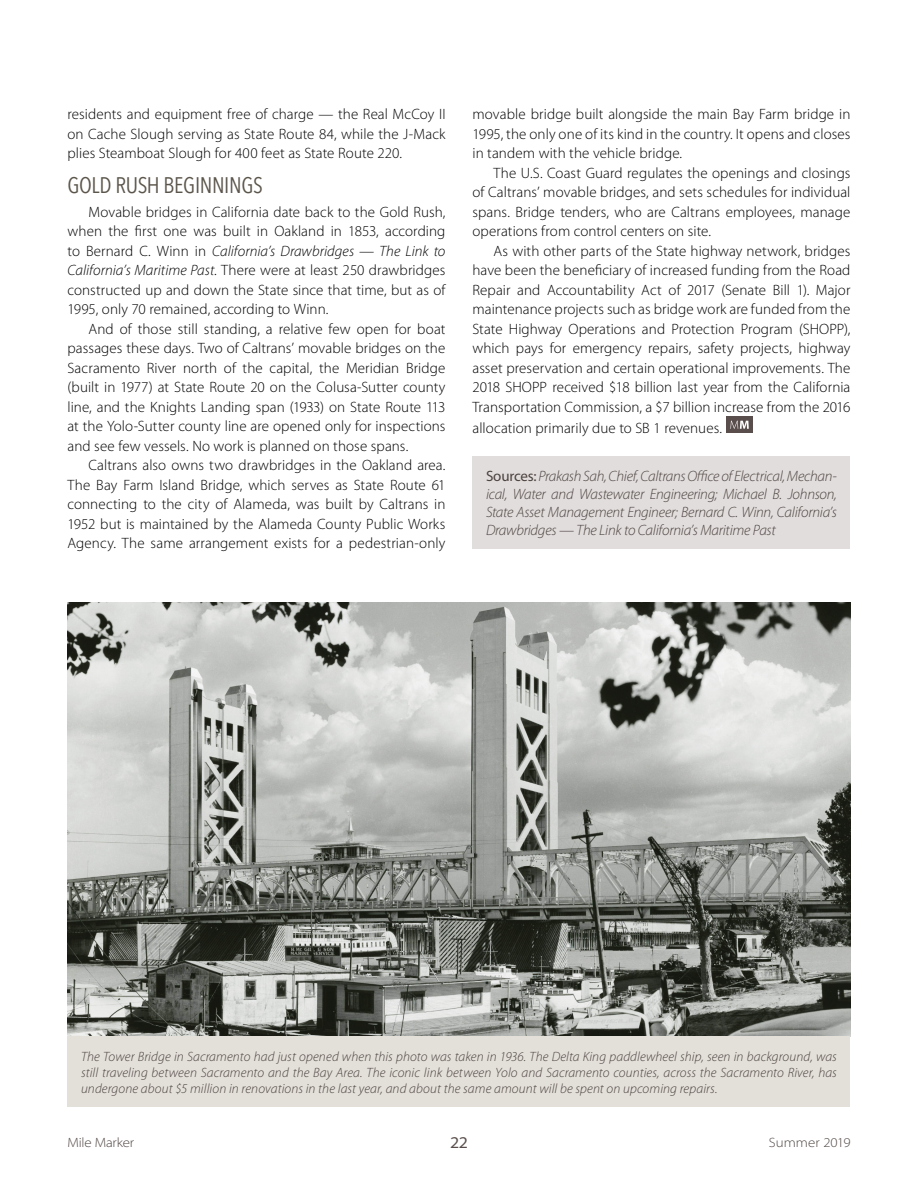
<style>
.page{position:relative;width:918px;height:1188px;background:#fff}
.page>*{position:absolute;margin:0;border:0;box-sizing:border-box;transform-origin:0 0}
.Avenir_Subhead_withi{font:22.5px "Avenir Next Condensed";letter-spacing:-.015em;color:#5b554b}
.t1{font:semi-expanded 16.5px "Myriad Pro";color:#594e4b}
.body__Myriad_Pro_Lig{font:300 15px/19.5px "Myriad Pro";letter-spacing:.005em;color:#000;text-align:justify}
.Source_MP{font:italic 300 15px/18px "Myriad Pro";letter-spacing:-.015em;color:#4b423f;text-align:justify}
.caption_text{font:italic 300 13.5px/16.5px "Myriad Pro";letter-spacing:.01em;color:#4b423f;text-align:justify}
.t2{font:300 semi-expanded 13.5px "Myriad Pro";letter-spacing:-.005em;color:#4b423f}
.s1{font-style:italic}
.s2{font-weight:400;font-style:normal}
</style>
<div class="page">
<div style="left:726px;top:417px;width:27px;height:16px;background:#594e4b"></div>
<svg style="left:730px;top:421px;width:19px;height:8px"></svg>
<div style="left:472px;top:457px;width:378px;height:92px;background:#e1dddc"></div>
<img style="left:68px;top:603px;width:782px;height:434px">
<div style="left:68px;top:1037px;width:782px;height:70px;background:#e3dfd9"></div>
<p class="body__Myriad_Pro_Lig" style="left:68px;top:105px;width:380px">residents and equipment free of charge — the Real McCoy II on Cache Slough serving as State Route 84, while the J-Mack plies Steamboat Slough for 400 feet as State Route 220.</p>
<p class="Avenir_Subhead_withi" style="left:68px;top:166px;width:197px">GOLD RUSH BEGINNINGS</p>
<p class="body__Myriad_Pro_Lig" style="left:68px;top:202px;width:380px;text-indent:21px">Movable bridges in California date back to the Gold Rush, when the first one was built in Oakland in 1853, according to Bernard C. Winn in <span class="s1">California’s Drawbridges — The Link to California’s Maritime Past</span>. There were at least 250 drawbridges constructed up and down the State since that time, but as of 1995, only 70 remained, according to Winn.</p>
<p class="body__Myriad_Pro_Lig" style="left:68px;top:319px;width:380px;text-indent:21px">And of those still standing, a relative few open for boat passages these days. Two of Caltrans’ movable bridges on the Sacramento River north of the capital, the Meridian Bridge (built in 1977) at State Route 20 on the Colusa-Sutter county line, and the Knights Landing span (1933) on State Route 113 at the Yolo-Sutter county line are opened only for inspections and see few vessels. No work is planned on those spans.</p>
<p class="body__Myriad_Pro_Lig" style="left:68px;top:456px;width:379px;text-indent:21px">Caltrans also owns two drawbridges in the Oakland area.<br>The Bay Farm Island Bridge, which serves as State Route 61 connecting to the city of Alameda, was built by Caltrans in 1952 but is maintained by the Alameda County Public Works Agency. The same arrangement exists for a pedestrian-only</p>
<p class="body__Myriad_Pro_Lig" style="left:472px;top:105px;width:379px">movable bridge built alongside the main Bay Farm bridge in 1995, the only one of its kind in the country. It opens and closes in tandem with the vehicle bridge.</p>
<p class="body__Myriad_Pro_Lig" style="left:472px;top:163px;width:380px;text-indent:21px">The U.S. Coast Guard regulates the openings and closings of Caltrans’ movable bridges, and sets schedules for individual spans. Bridge tenders, who are Caltrans employees, manage operations from control centers on site.</p>
<p class="body__Myriad_Pro_Lig" style="left:472px;top:241px;width:380px;text-indent:21px">As with other parts of the State highway network, bridges have been the beneficiary of increased funding from the Road Repair and Accountability Act of 2017 (Senate Bill 1). Major maintenance projects such as bridge work are funded from the State Highway Operations and Protection Program (SHOPP), which pays for emergency repairs, safety projects, highway asset preservation and certain operational improvements. The 2018 SHOPP received $18 billion last year from the California Transportation Commission, a $7 billion increase from the 2016</p>
<p class="body__Myriad_Pro_Lig" style="left:472px;top:418px;width:251px">allocation primarily due to SB 1 revenues.</p>
<p class="Source_MP" style="left:486px;top:468px;width:353px"><span class="s2">Sources:</span> Prakash Sah, Chief, Caltrans Office of Electrical, Mechan&shy;ical, Water and Wastewater Engineering; Michael B. Johnson, State Asset Management Engineer; Bernard C. Winn, California’s Drawbridges — The Link to California’s Maritime Past</p>
<p class="caption_text" style="left:81px;top:1048px;width:757px">The Tower Bridge in Sacramento had just opened when this photo was taken in 1936. The Delta King paddlewheel ship, seen in background, was still traveling between Sacramento and the Bay Area. The iconic link between Yolo and Sacramento counties, across the Sacramento River, has undergone about $5 million in renovations in the last year, and about the same amount will be spent on upcoming repairs.</p>
<p class="t2" style="left:68px;top:1135px;width:68px">Mile Marker</p>
<p class="t1" style="left:450px;top:1133px;width:19px">22</p>
<p class="t2" style="left:769px;top:1135px;width:83px">Summer 2019</p>
</div>
